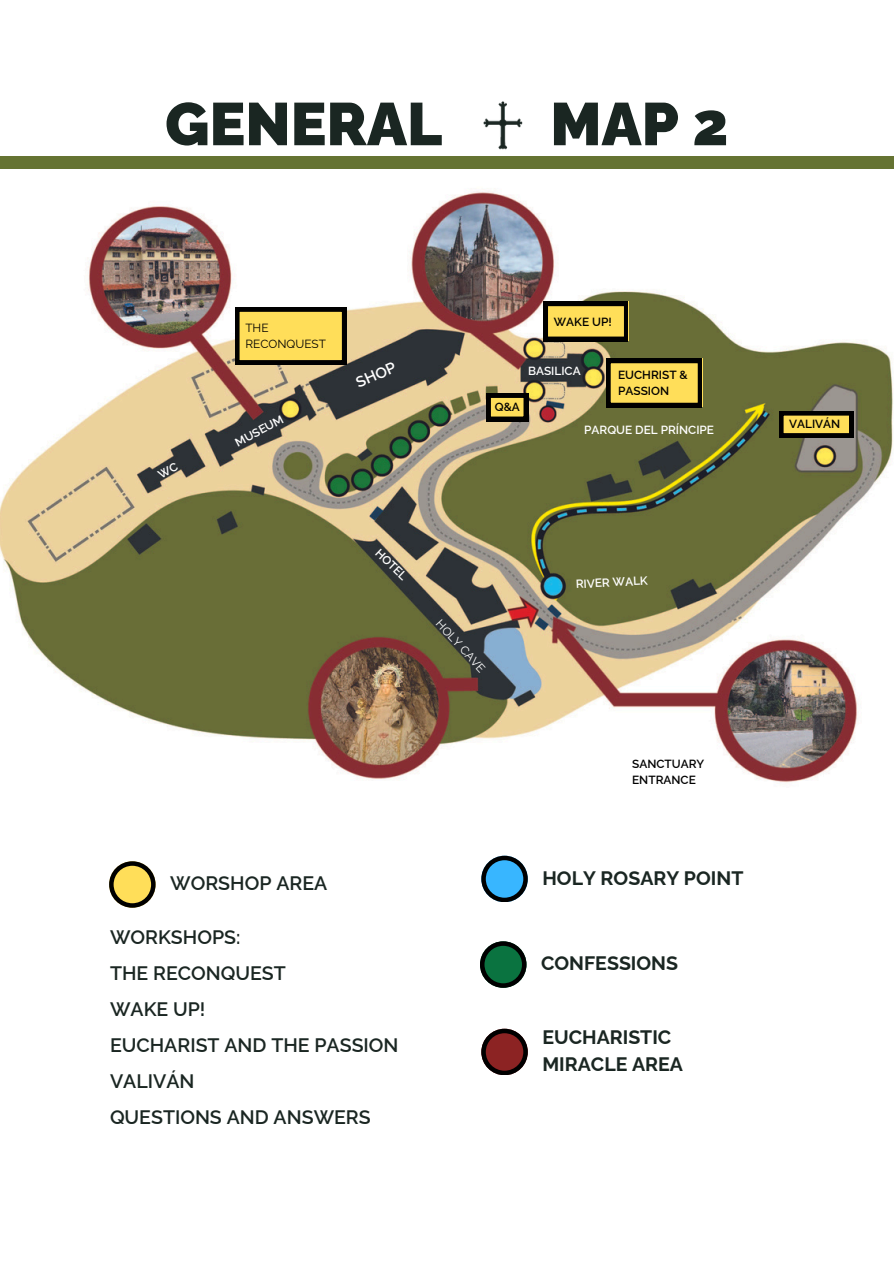
<style>
.page{position:relative;width:894px;height:1264px;background:#fff}
.page>*{position:absolute;margin:0;border:0;box-sizing:border-box;transform-origin:0 0}
.t1{font:900 60px "Raleway";color:#1a2622}
.t2{font:600 19.5px "Raleway";color:#1a2622}
.t3{font:700 19.5px/27px "Raleway";color:#1a2622}
.t4{font:600 15.3px "Raleway";color:#fff}
.t5{font:600 11.85px/15.8px "Raleway";color:#000}
.t6{font:600 11.85px "Raleway";color:#fff}
.t7{font:11.85px/15.8px "Raleway";color:#000}
.t8{font:11.85px "Raleway";color:#fff}
</style>
<div class="page">
<img style="left:0;top:191px;width:893px;height:592px">
<svg style="left:235px;top:307px;width:111px;height:57px;background:#c6ad45"></svg>
<svg style="left:543px;top:302px;width:84px;height:39px;background:#b39c3e"></svg>
<svg style="left:606px;top:359px;width:95px;height:48px;background:#c0a743"></svg>
<svg style="left:778px;top:411px;width:75px;height:26px;background:#978334"></svg>
<svg style="left:486px;top:393px;width:42px;height:28px"></svg>
<div style="left:0;top:156px;width:893px;height:13px;background:#657332"></div>
<img style="left:483px;top:101px;width:40px;height:49px">
<svg style="left:109px;top:861px;width:46px;height:46px"></svg>
<svg style="left:481px;top:855px;width:46px;height:46px"></svg>
<svg style="left:480px;top:941px;width:46px;height:46px"></svg>
<svg style="left:481px;top:1028px;width:46px;height:46px"></svg>
<svg style="left:157px;top:462px;width:22px;height:17px"></svg>
<p class="t1" style="left:165px;top:89px;width:278px">GENERAL</p>
<p class="t1" style="left:550px;top:89px;width:180px">MAP 2</p>
<h4 class="t7" style="left:245px;top:320px;width:82px">THE<br>RECONQUEST</h4>
<h4 class="t5" style="left:553px;top:314px;width:59px">WAKE UP!</h4>
<p class="t4" style="left:353px;top:375px;width:43px;rotate:-24deg">SHOP</p>
<h3 class="t6" style="left:528px;top:364px;width:54px">BASILICA</h3>
<h4 class="t5" style="left:618px;top:367px;width:71px">EUCHRIST &amp;<br>PASSION</h4>
<h4 class="t5" style="left:494px;top:399px;width:27px">Q&amp;A</h4>
<p class="t6" style="left:233px;top:437px;width:54px;rotate:-28deg">MUSEUM</p>
<h4 class="t6" style="left:584px;top:423px;width:131px">PARQUE DEL PRÍNCIPE</h4>
<h4 class="t5" style="left:788px;top:416px;width:53px">VALIVÁN</h4>
<h4 class="t6" style="left:382px;top:545px;width:40px;rotate:44deg">HOTEL</h4>
<h4 class="t6" style="left:575px;top:577px;width:74px;rotate:-3deg">RIVER WALK</h4>
<p class="t8" style="left:443px;top:616px;width:68px;rotate:48deg">HOLY CAVE</p>
<h4 class="t5" style="left:632px;top:756px;width:74px">SANCTUARY<br>ENTRANCE</h4>
<h2 class="t2" style="left:170px;top:871px;width:159px">WORSHOP AREA</h2>
<h2 class="t2" style="left:110px;top:926px;width:132px">WORKSHOPS:</h2>
<h2 class="t2" style="left:110px;top:962px;width:177px">THE RECONQUEST</h2>
<h2 class="t2" style="left:110px;top:998px;width:97px">WAKE UP!</h2>
<h2 class="t2" style="left:110px;top:1034px;width:290px">EUCHARIST AND THE PASSION</h2>
<h2 class="t2" style="left:110px;top:1070px;width:86px">VALIVÁN</h2>
<h2 class="t2" style="left:110px;top:1106px;width:262px">QUESTIONS AND ANSWERS</h2>
<h2 class="t3" style="left:542px;top:864px;width:202px">HOLY ROSARY POINT</h2>
<h2 class="t3" style="left:541px;top:949px;width:138px">CONFESSIONS</h2>
<h4 class="t3" style="left:542px;top:1023px;width:142px">EUCHARISTIC<br>MIRACLE AREA</h4>
</div>
